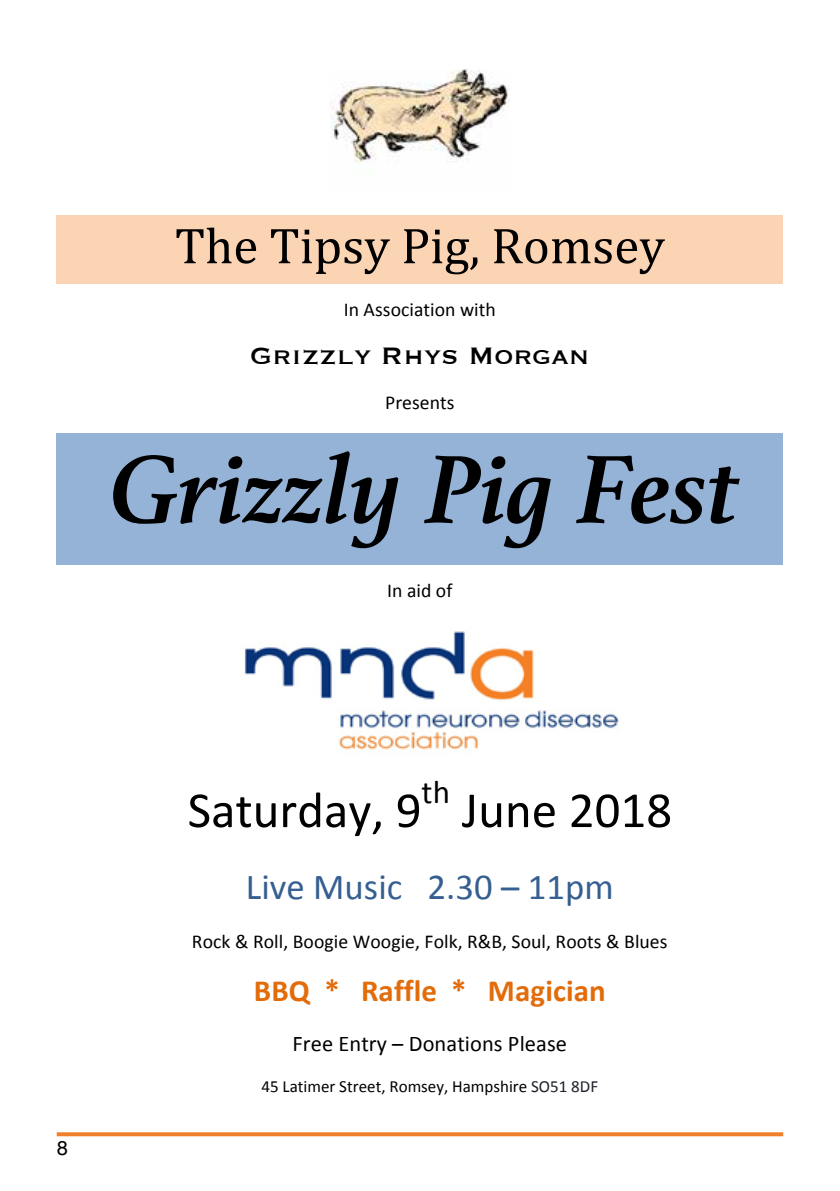
<style>
.page{position:relative;width:840px;height:1191px;background:#fff}
.page>*{position:absolute;margin:0;border:0;box-sizing:border-box;transform-origin:0 0}
.t1{font:italic 700 102px "Athelas";color:#000}
.t2{font:51px "Cambria";color:#000}
.t3{font:51px "Calibri";color:#000}
.t4{font:36.6px "Calibri";color:#365f91}
.t5{font:33px "Calibri";color:#000}
.t6{font:700 31px "Calibri";letter-spacing:.005em;color:#e36c0a}
.t7{font:31px "Copperplate";letter-spacing:.005em;color:#000}
.t8{font:22.4px "Calibri";letter-spacing:.005em;color:#000}
.t9{font:20px "Helvetica";color:#000}
.t10{font:19.8px "Calibri";letter-spacing:.005em;color:#000}
.t11{font:17px "Calibri";color:#000}
.s1{color:#1d2129}
</style>
<div class="page">
<svg style="left:57px;top:1132px;width:725px;height:4px;fill:#f0802b"></svg>
<div style="left:57px;top:215px;width:725px;height:69px;background:#fbd4b4"></div>
<div style="left:57px;top:433px;width:725px;height:131px;background:#95b3d7"></div>
<img style="left:330px;top:69px;width:179px;height:94px">
<img style="left:245px;top:631px;width:374px;height:119px">
<h2 class="t2" style="left:175px;top:216px;width:491px">The Tipsy Pig, Romsey</h2>
<p class="t10" style="left:343px;top:297px;width:153px">In Association with</p>
<h3 class="t7" style="left:250px;top:335px;width:341px">Grizzly Rhys Morgan</h3>
<p class="t10" style="left:385px;top:390px;width:71px">Presents</p>
<h1 class="t1" style="left:111px;top:408px;width:630px">Grizzly Pig Fest</h1>
<p class="t10" style="left:387px;top:578px;width:67px">In aid of</p>
<p class="t9" style="left:57px;top:1135px;width:13px">8</p>
<h3 class="t5" style="left:421px;top:771px;width:30px">th</h3>
<h2 class="t3" style="left:187px;top:778px;width:235px">Saturday, 9</h2>
<h2 class="t3" style="left:461px;top:778px;width:212px">June 2018</h2>
<h3 class="t4" style="left:246px;top:863px;width:369px">Live Music 2.30 – 11pm</h3>
<p class="t10" style="left:192px;top:929px;width:477px">Rock &amp; Roll, Boogie Woogie, Folk, R&amp;B, Soul, Roots &amp; Blues</p>
<h3 class="t6" style="left:254px;top:971px;width:353px">BBQ * Raffle * Magician</h3>
<p class="t8" style="left:292px;top:1029px;width:276px">Free Entry – Donations Please</p>
<p class="t11" style="left:261px;top:1075px;width:338px">45 Latimer Street, Romsey, Hampshire <span class="s1">SO51 8DF</span></p>
</div>
